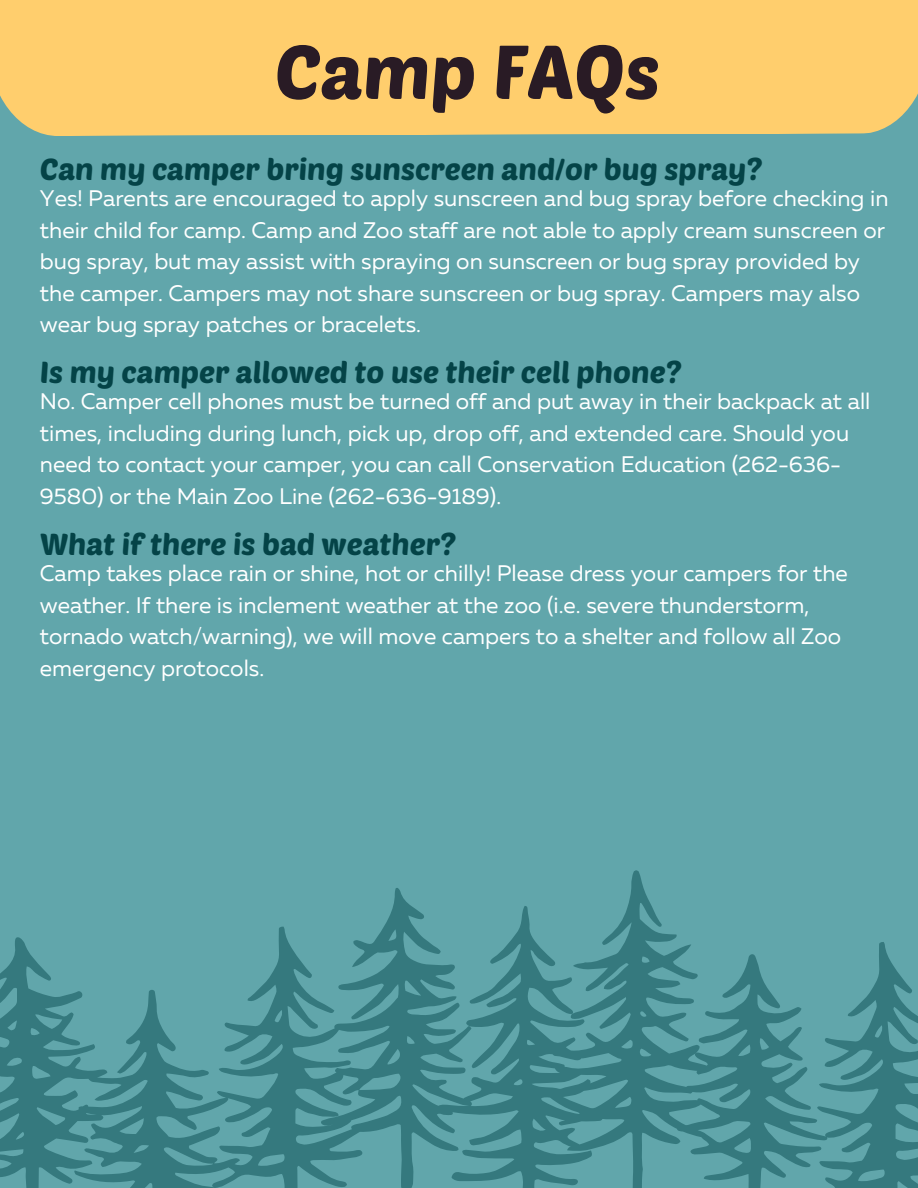
<style>
.page{position:relative;width:918px;height:1188px;background:#61a6ab}
.page>*{position:absolute;margin:0;border:0;box-sizing:border-box;transform-origin:0 0}
.t1{font:75px "Poetsen One";color:#291b25}
.t2{font:30px "Poetsen One";color:#044347}
.t3{font:22.5px/31.5px "Muller";color:#fff}
</style>
<div class="page">
<div style="left:0;top:0;width:918px;height:136px;background:#ffce6d"></div>
<svg style="left:0;top:870px;width:918px;height:318px"></svg>
<h1 class="t1" style="left:275px;top:24px;width:387px">Camp FAQs</h1>
<h2 class="t2" style="left:40px;top:150px;width:724px">Can my camper bring sunscreen and/or bug spray?</h2>
<p class="t3" style="left:40px;top:184px;width:850px">Yes! Parents are encouraged to apply sunscreen and bug spray before checking in their child for camp. Camp and Zoo staff are not able to apply cream sunscreen or bug spray, but may assist with spraying on sunscreen or bug spray provided by the camper. Campers may not share sunscreen or bug spray. Campers may also wear bug spray patches or bracelets.</p>
<h2 class="t2" style="left:40px;top:353px;width:643px">Is my camper allowed to use their cell phone?</h2>
<p class="t3" style="left:40px;top:388px;width:832px">No. Camper cell phones must be turned off and put away in their backpack at all times, including during lunch, pick up, drop off, and extended care. Should you need to contact your camper, you can call Conservation Education (262-636- 9580) or the Main Zoo Line (262-636-9189).</p>
<h2 class="t2" style="left:40px;top:525px;width:418px">What if there is bad weather?</h2>
<p class="t3" style="left:40px;top:559px;width:810px">Camp takes place rain or shine, hot or chilly! Please dress your campers for the weather. If there is inclement weather at the zoo (i.e. severe thunderstorm, tornado watch/warning), we will move campers to a shelter and follow all Zoo emergency protocols.</p>
</div>
